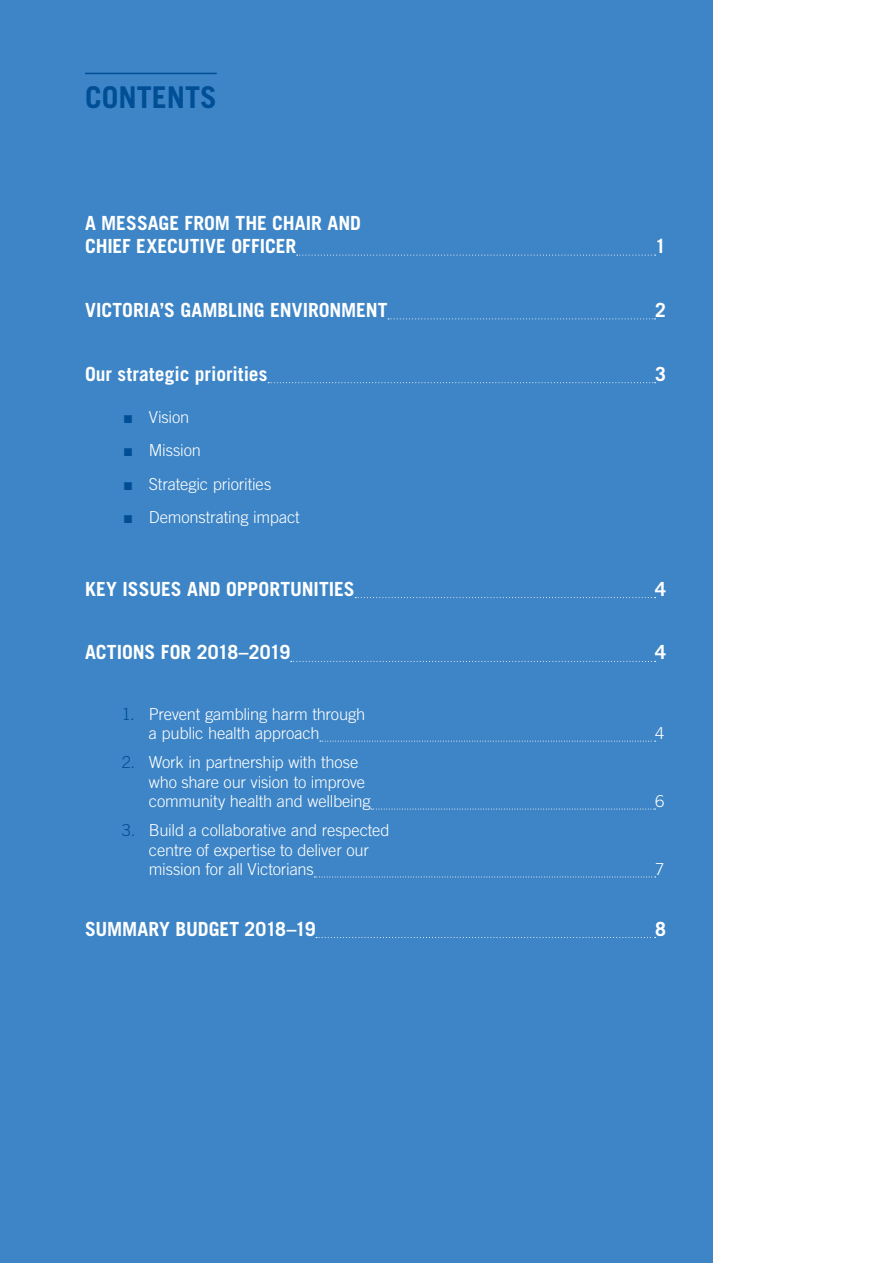
<style>
.page{position:relative;width:893px;height:1263px;background:#fff}
.page>*{position:absolute;margin:0;border:0;box-sizing:border-box;transform-origin:0 0}
.t1{font:700 30px "Trade Gothic";color:#004e95}
.t2{font:700 19.5px/23.4px "Trade Gothic LT Std";color:#fff}
.t3{font:300 16.5px/19.8px "Trade Gothic LT Std";letter-spacing:-.01em;color:#fff}
.s1{font-family:"Impact";font-weight:400;color:#004e95}
.s2{color:#004e95}
</style>
<div class="page">
<div style="left:0;top:0;width:712px;height:1263px;background:#3d85c6"></div>
<svg style="left:297px;top:255px;width:359px;height:1px"></svg>
<svg style="left:388px;top:318px;width:268px;height:1px"></svg>
<svg style="left:268px;top:382px;width:388px;height:1px"></svg>
<svg style="left:355px;top:597px;width:301px;height:1px"></svg>
<svg style="left:291px;top:661px;width:365px;height:1px"></svg>
<svg style="left:320px;top:741px;width:336px;height:1px"></svg>
<svg style="left:371px;top:809px;width:285px;height:1px"></svg>
<svg style="left:314px;top:876px;width:342px;height:1px"></svg>
<svg style="left:316px;top:937px;width:340px;height:1px"></svg>
<hr style="left:85px;top:73px;width:132px;height:1px;background:#004e95">
<h1 class="t1" style="left:85px;top:79px;width:133px">CONTENTS</h1>
<p class="t2" style="left:85px;top:211px;width:277px">A MESSAGE FROM THE CHAIR AND<br>CHIEF EXECUTIVE OFFICER</p>
<p class="t2" style="left:655px;top:234px;width:12px">1</p>
<p class="t2" style="left:85px;top:298px;width:304px">VICTORIA’S GAMBLING ENVIRONMENT</p>
<p class="t2" style="left:655px;top:298px;width:12px">2</p>
<p class="t2" style="left:85px;top:362px;width:184px">Our strategic priorities</p>
<p class="t2" style="left:655px;top:362px;width:12px">3</p>
<p class="t3" style="left:123px;top:407px;width:68px"><span class="s1">■</span> Vision</p>
<p class="t3" style="left:123px;top:440px;width:79px"><span class="s1">■</span> Mission</p>
<p class="t3" style="left:123px;top:474px;width:150px"><span class="s1">■</span> Strategic priorities</p>
<p class="t3" style="left:123px;top:507px;width:178px"><span class="s1">■</span> Demonstrating impact</p>
<p class="t2" style="left:85px;top:577px;width:271px">KEY ISSUES AND OPPORTUNITIES</p>
<p class="t2" style="left:655px;top:577px;width:12px">4</p>
<p class="t2" style="left:85px;top:640px;width:207px">ACTIONS FOR 2018–2019</p>
<p class="t2" style="left:655px;top:640px;width:12px">4</p>
<p class="t3" style="left:149px;top:704px;width:218px;text-indent:-27px"><span class="s2">1.</span> Prevent gambling harm through a public health approach</p>
<p class="t3" style="left:149px;top:752px;width:223px;text-indent:-27px"><span class="s2">2.</span> Work in partnership with those who share our vision to improve community health and wellbeing</p>
<p class="t3" style="left:149px;top:820px;width:242px;text-indent:-27px"><span class="s2">3.</span> Build a collaborative and respected centre of expertise to deliver our mission for all Victorians</p>
<p class="t3" style="left:655px;top:723px;width:11px">4</p>
<p class="t3" style="left:655px;top:791px;width:11px">6</p>
<p class="t3" style="left:655px;top:859px;width:11px">7</p>
<p class="t2" style="left:85px;top:916px;width:232px">SUMMARY BUDGET 2018–19</p>
<p class="t2" style="left:655px;top:916px;width:12px">8</p>
</div>
